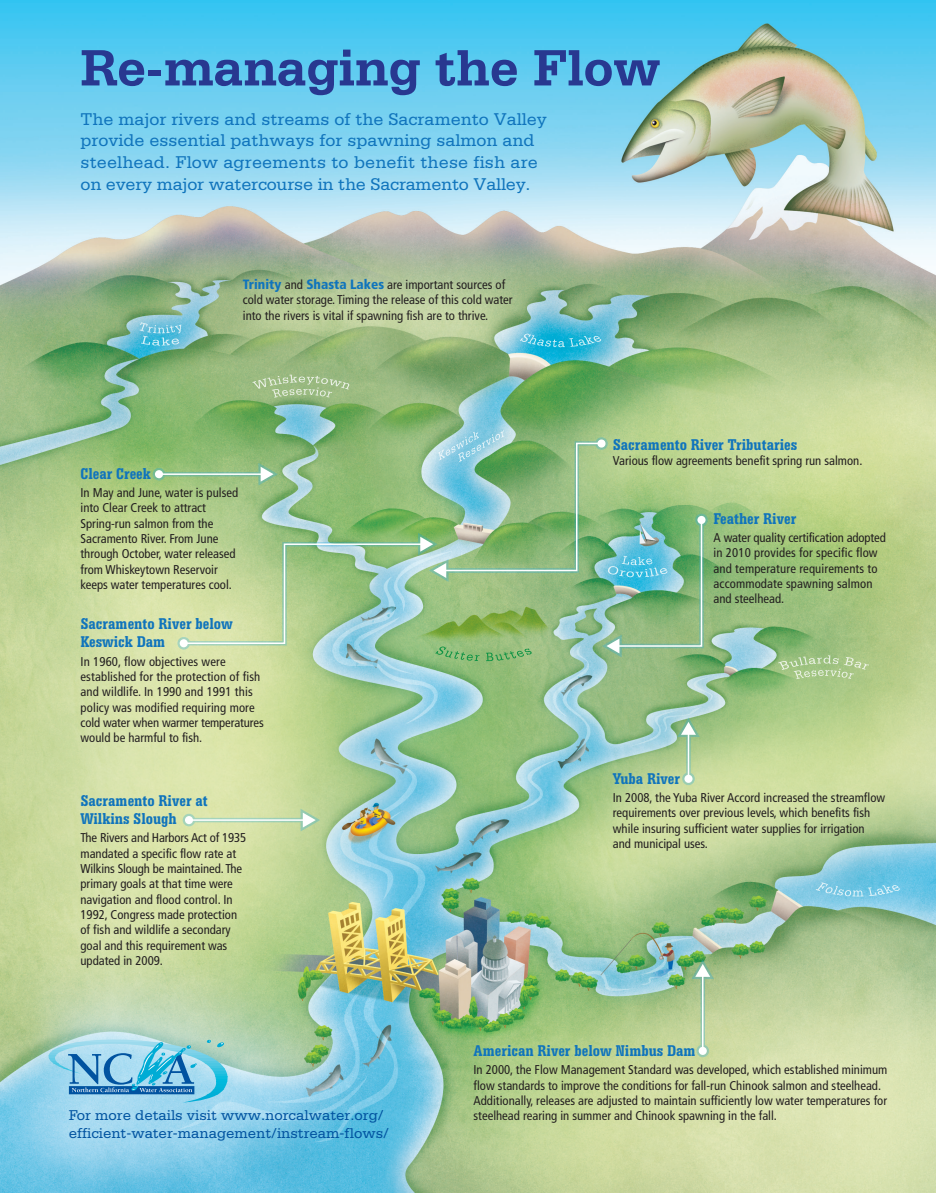
<style>
.page{position:relative;width:936px;height:1193px;background:#fff}
.page>*{position:absolute;margin:0;border:0;box-sizing:border-box;transform-origin:0 0}
.t1{font:700 54px "Serifa BT";color:#283890}
.t2{font:18px/21.6px "Serifa";color:#1074bc}
.t3{font:700 condensed 16.5px/18px "Serifa BT";color:#1074bc}
.t4{font:15px/18px "Serifa";color:#0153a0}
.t5{font:condensed 12.75px/15.3px "Frutiger";color:#231f20}
.s1{font-weight:900;font-size:13.5px;color:#1074bc}
</style>
<div class="page">
<img style="left:0;top:0;width:936px;height:1192px">
<hr style="left:159px;top:472px;width:104px;height:4px;background:#76bb95">
<svg style="left:195px;top:818px;width:102px;height:4px"></svg>
<div style="left:686px;top:732px;width:5px;height:46px;background:#a5d1bc"></div>
<svg style="left:700px;top:983px;width:5px;height:61px"></svg>
<div style="left:682px;top:772px;width:13px;height:13px;border:4px solid #24aae1;border-radius:50%"></div>
<div style="left:696px;top:1044px;width:13px;height:13px;border:4px solid #24aae1;border-radius:50%"></div>
<div style="left:153px;top:468px;width:12px;height:12px;border:4px solid #24aae1;border-radius:50%"></div>
<div style="left:177px;top:637px;width:13px;height:12px;border:4px solid #24aae1;border-radius:50%"></div>
<div style="left:183px;top:813px;width:12px;height:13px;border:4px solid #24aae1;border-radius:50%"></div>
<div style="left:695px;top:513px;width:13px;height:13px;border:4px solid #24aae1;border-radius:50%"></div>
<hr style="left:159px;top:473px;width:104px;height:2px;background:#fff">
<hr style="left:189px;top:819px;width:116px;height:1px;background:#fff">
<svg style="left:297px;top:804px;width:28px;height:29px"></svg>
<hr style="left:688px;top:732px;width:1px;height:46px;background:#fff">
<svg style="left:673px;top:713px;width:29px;height:28px"></svg>
<hr style="left:702px;top:974px;width:2px;height:76px;background:#fff">
<svg style="left:687px;top:955px;width:27px;height:28px"></svg>
<svg style="left:684px;top:774px;width:9px;height:9px"></svg>
<div style="left:699px;top:1046px;width:8px;height:9px;background:#fff;border-radius:50%"></div>
<div style="left:155px;top:470px;width:8px;height:8px;background:#fff;border-radius:50%"></div>
<div style="left:185px;top:816px;width:8px;height:8px;background:#fff;border-radius:50%"></div>
<hr style="left:46px;top:1038px;width:184px;height:2px;background:#abdff0">
<hr style="left:46px;top:1040px;width:184px;height:2px;background:#a4ddef">
<hr style="left:46px;top:1042px;width:184px;height:3px;background:#9cdaed">
<hr style="left:46px;top:1045px;width:184px;height:2px;background:#93d8ec">
<hr style="left:46px;top:1047px;width:184px;height:3px;background:#8bd5ea">
<hr style="left:46px;top:1050px;width:184px;height:3px;background:#80d2e9">
<hr style="left:46px;top:1053px;width:184px;height:2px;background:#78d0e8">
<hr style="left:46px;top:1055px;width:184px;height:3px;background:#6ecee7">
<hr style="left:46px;top:1058px;width:184px;height:2px;background:#64cbe6">
<hr style="left:46px;top:1060px;width:184px;height:3px;background:#56c9e4">
<hr style="left:46px;top:1063px;width:184px;height:3px;background:#4dc7e3">
<hr style="left:46px;top:1066px;width:184px;height:2px;background:#43c5e2">
<hr style="left:46px;top:1068px;width:184px;height:3px;background:#34c2e1">
<hr style="left:46px;top:1071px;width:184px;height:2px;background:#26c0e0">
<hr style="left:46px;top:1073px;width:184px;height:3px;background:#18bede">
<hr style="left:46px;top:1076px;width:184px;height:3px;background:#09bcde">
<hr style="left:46px;top:1079px;width:184px;height:2px;background:#00badd">
<hr style="left:46px;top:1081px;width:184px;height:3px;background:#00b8dc">
<hr style="left:46px;top:1084px;width:184px;height:2px;background:#00b6da">
<hr style="left:46px;top:1086px;width:184px;height:3px;background:#00b4d9">
<hr style="left:46px;top:1089px;width:184px;height:2px;background:#00b2d8">
<hr style="left:46px;top:1091px;width:184px;height:3px;background:#00b0d7">
<hr style="left:46px;top:1094px;width:184px;height:3px;background:#00afd7">
<hr style="left:46px;top:1097px;width:184px;height:2px;background:#00add6">
<hr style="left:46px;top:1099px;width:184px;height:3px;background:#00acd5">
<svg style="left:69px;top:1092px;width:125px;height:2px"></svg>
<svg style="left:68px;top:1042px;width:129px;height:50px;background:#74b9db"></svg>
<svg style="left:207px;top:1039px;width:4px;height:4px"></svg>
<svg style="left:217px;top:1042px;width:7px;height:5px"></svg>
<svg style="left:816px;top:882px;width:84px;height:14px"></svg>
<svg style="left:778px;top:655px;width:91px;height:24px;background:#acca90"></svg>
<svg style="left:252px;top:374px;width:97px;height:24px;background:#a6c28f"></svg>
<svg style="left:140px;top:322px;width:41px;height:23px"></svg>
<svg style="left:520px;top:334px;width:81px;height:13px"></svg>
<svg style="left:179px;top:430px;width:527px;height:231px;background:#98c28f"></svg>
<h1 class="t1" style="left:81px;top:34px;width:581px">Re-managing the Flow</h1>
<h2 class="t2" style="left:81px;top:108px;width:468px">The major rivers and streams of the Sacramento Valley provide essential pathways for spawning salmon and steelhead. Flow agreements to benefit these fish are on every major watercourse in the Sacramento Valley.</h2>
<p class="t5" style="left:243px;top:277px;width:271px"><span class="s1">Trinity</span> and <span class="s1">Shasta Lakes</span> are important sources of cold water storage. Timing the release of this cold water into the rivers is vital if spawning fish are to thrive.</p>
<p class="t3" style="left:81px;top:464px;width:72px">Clear Creek</p>
<p class="t5" style="left:81px;top:485px;width:159px">In May and June, water is pulsed into Clear Creek to attract<br>Spring-run salmon from the<br>Sacramento River. From June through October, water released from Whiskeytown Reservoir keeps water temperatures cool.</p>
<p class="t3" style="left:81px;top:614px;width:154px">Sacramento River below<br>Keswick Dam</p>
<p class="t5" style="left:81px;top:653px;width:185px">In 1960, flow objectives were established for the protection of fish and wildlife. In 1990 and 1991 this policy was modified requiring more cold water when warmer temperatures would be harmful to fish.</p>
<p class="t3" style="left:81px;top:791px;width:129px">Sacramento River at<br>Wilkins Slough</p>
<p class="t5" style="left:81px;top:830px;width:167px">The Rivers and Harbors Act of 1935 mandated a specific flow rate at<br>Wilkins Slough be maintained. The primary goals at that time were navigation and flood control. In<br>1992, Congress made protection of fish and wildlife a secondary goal and this requirement was updated in 2009.</p>
<p class="t3" style="left:613px;top:435px;width:186px">Sacramento River Tributaries</p>
<p class="t5" style="left:613px;top:453px;width:251px">Various flow agreements benefit spring run salmon.</p>
<p class="t3" style="left:714px;top:509px;width:84px">Feather River</p>
<p class="t5" style="left:714px;top:530px;width:174px">A water quality certification adopted in 2010 provides for specific flow and temperature requirements to accommodate spawning salmon and steelhead.</p>
<p class="t3" style="left:613px;top:769px;width:69px">Yuba River</p>
<p class="t5" style="left:613px;top:790px;width:274px">In 2008, the Yuba River Accord increased the streamflow requirements over previous levels, which benefits fish while insuring sufficient water supplies for irrigation and municipal uses.</p>
<p class="t4" style="left:69px;top:1105px;width:322px">For more details visit www.norcalwater.org/ efficient-water-management/instream-flows/</p>
<p class="t3" style="left:474px;top:1041px;width:224px">American River below Nimbus Dam</p>
<p class="t5" style="left:474px;top:1062px;width:415px">In 2000, the Flow Management Standard was developed, which established minimum flow standards to improve the conditions for fall-run Chinook salmon and steelhead.<br>Additionally, releases are adjusted to maintain sufficiently low water temperatures for steelhead rearing in summer and Chinook spawning in the fall.</p>
</div>
